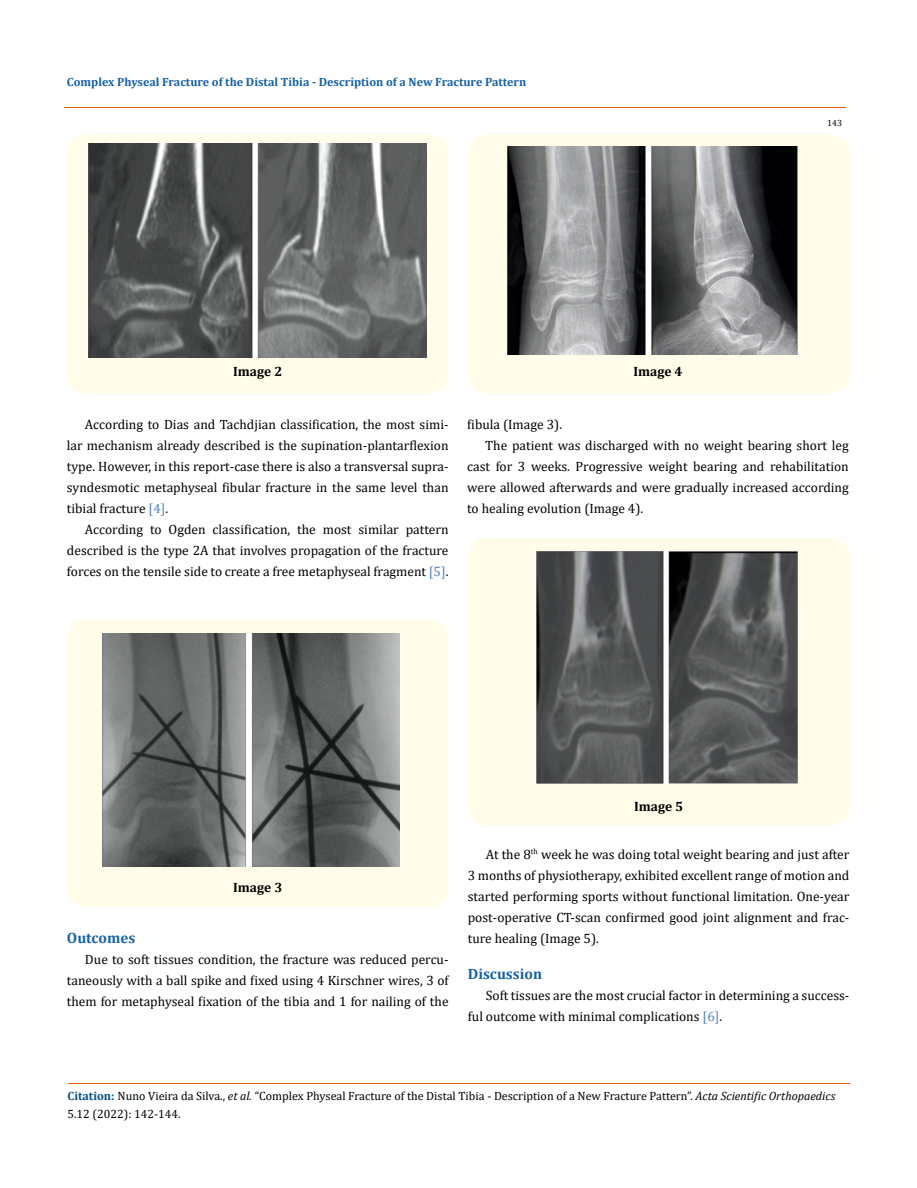
<style>
.page{position:relative;width:917px;height:1188px;background:#fff}
.page>*{position:absolute;margin:0;border:0;box-sizing:border-box;transform-origin:0 0}
.t1{font:700 15px "Cambria";color:#1560a6}
.t2{font:13.5px/21px "Cambria";color:#000;text-align:justify}
.t3{font:700 13.5px "Cambria";color:#000}
.t4{font:12px/18px "Cambria";color:#000}
.t5{font:700 12px "Cambria";color:#1560a6}
.t6{font:9px "Cambria";color:#000}
.s1{color:#4f81bd}
.s2{font-weight:700;color:#035089}
.s3{font-style:italic}
</style>
<div class="page">
<div style="left:67px;top:135px;width:381px;height:258px;background:#fffde9;border-radius:18px"></div>
<img style="left:88px;top:144px;width:339px;height:213px">
<div style="left:67px;top:619px;width:381px;height:288px;background:#fffde9;border-radius:18px"></div>
<img style="left:102px;top:634px;width:297px;height:232px">
<div style="left:468px;top:135px;width:381px;height:258px;background:#fffde9;border-radius:18px"></div>
<img style="left:507px;top:146px;width:290px;height:209px">
<div style="left:468px;top:538px;width:381px;height:288px;background:#fffde9;border-radius:18px"></div>
<img style="left:536px;top:551px;width:261px;height:233px">
<hr style="left:64px;top:108px;width:781px;height:1px;background:#e05d1a">
<hr style="left:68px;top:1083px;width:781px;height:1px;background:#e05d1a">
<p class="t5" style="left:67px;top:73px;width:461px">Complex Physeal Fracture of the Distal Tibia - Description of a New Fracture Pattern</p>
<p class="t3" style="left:233px;top:362px;width:51px">Image 2</p>
<p class="t3" style="left:633px;top:362px;width:51px">Image 4</p>
<p class="t6" style="left:827px;top:118px;width:16px">143</p>
<p class="t2" style="left:67px;top:414px;width:383px;text-indent:18px">According to Dias and Tachdjian classification, the most simi&shy;lar mechanism already described is the supination-plantarflexion type. However, in this report-case there is also a transversal supra&shy;syndesmotic metaphyseal fibular fracture in the same level than tibial fracture <span class="s1">[4]</span>.</p>
<p class="t2" style="left:67px;top:519px;width:383px;text-indent:18px">According to Ogden classification, the most similar pattern described is the type 2A that involves propagation of the fracture forces on the tensile side to create a free metaphyseal fragment <span class="s1">[5]</span>.</p>
<p class="t2" style="left:467px;top:414px;width:96px">fibula (Image 3).</p>
<p class="t2" style="left:485px;top:435px;width:365px">The patient was discharged with no weight bearing short leg</p>
<p class="t2" style="left:467px;top:456px;width:383px">cast for 3 weeks. Progressive weight bearing and rehabilitation</p>
<p class="t2" style="left:467px;top:477px;width:383px">were allowed afterwards and were gradually increased according</p>
<p class="t2" style="left:467px;top:498px;width:178px">to healing evolution (Image 4).</p>
<p class="t3" style="left:233px;top:877px;width:51px">Image 3</p>
<p class="t1" style="left:67px;top:927px;width:70px">Outcomes</p>
<p class="t2" style="left:67px;top:949px;width:383px;text-indent:18px">Due to soft tissues condition, the fracture was reduced percu&shy;taneously with a ball spike and fixed using 4 Kirschner wires, 3 of them for metaphyseal fixation of the tibia and 1 for nailing of the</p>
<p class="t3" style="left:634px;top:797px;width:51px">Image 5</p>
<p class="t2" style="left:468px;top:843px;width:383px;text-indent:18px">At the 8<sup>th</sup> week he was doing total weight bearing and just after 3 months of physiotherapy, exhibited excellent range of motion and started performing sports without functional limitation. One-year post-operative CT-scan confirmed good joint alignment and frac&shy;ture healing (Image 5).</p>
<p class="t1" style="left:468px;top:963px;width:76px">Discussion</p>
<p class="t2" style="left:468px;top:984px;width:383px;text-indent:18px">Soft tissues are the most crucial factor in determining a success&shy;ful outcome with minimal complications <span class="s1">[6]</span>.</p>
<p class="t4" style="left:68px;top:1087px;width:769px"><span class="s2">Citation:</span> Nuno Vieira da Silva., <span class="s3">et al.</span> “Complex Physeal Fracture of the Distal Tibia - Description of a New Fracture Pattern”. <span class="s3">Acta Scientific Orthopaedics<br></span>5.12 (2022): 142-144.</p>
</div>
